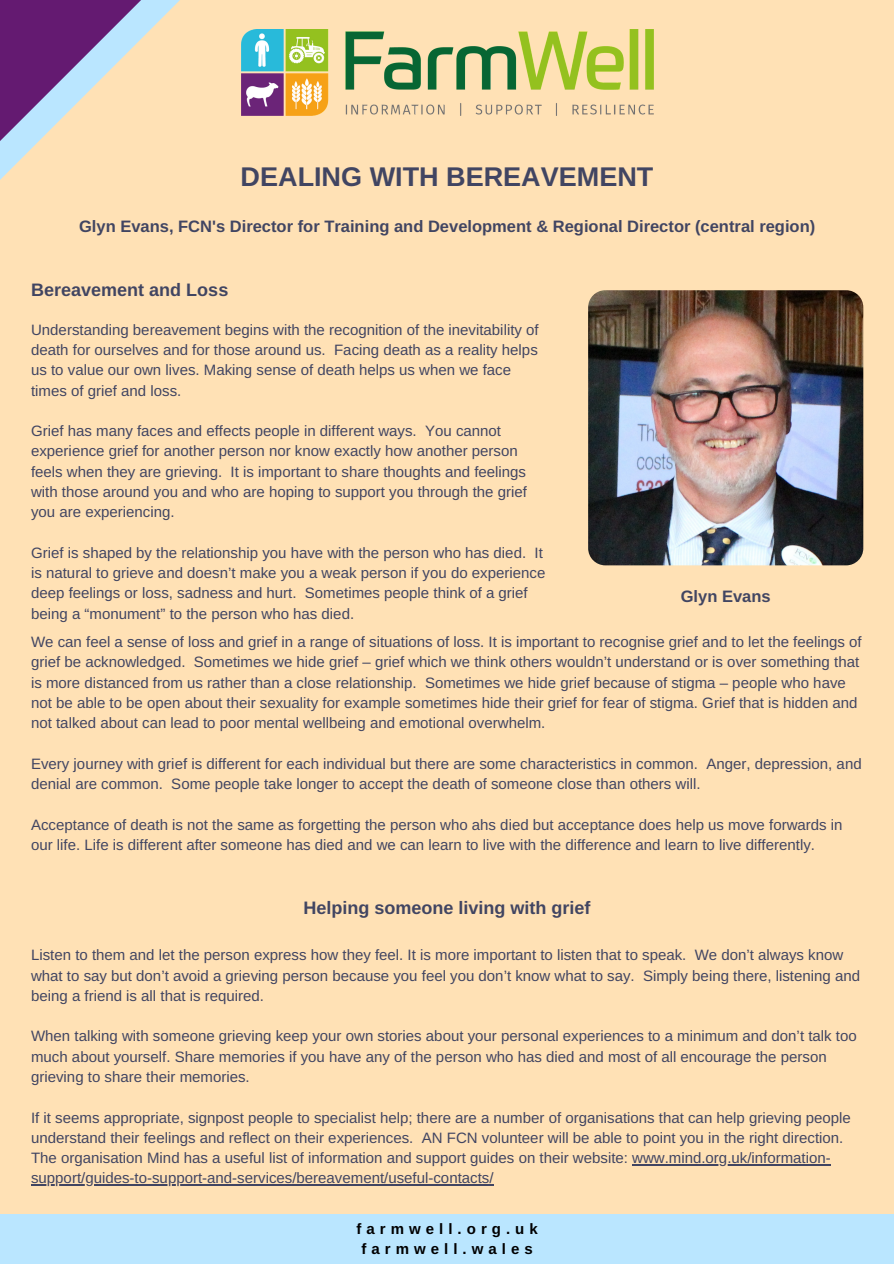
<style>
.page{position:relative;width:894px;height:1264px;background:#fff}
.page>*{position:absolute;margin:0;border:0;box-sizing:border-box;transform-origin:0 0}
.t1{font:700 27px "Arimo";color:#414562}
.t2{font:700 18px "Arimo";color:#414562}
.t3{font:700 16.5px "Arimo";color:#414562}
.t4{font:15px/20.2px "Arimo";color:#414562}
.t5{font:700 15px/20.2px "Arimo";letter-spacing:.335em;color:#000;text-align:center}
</style>
<div class="page">
<div style="left:0;top:0;width:893px;height:1263px;background:#ffe1b5"></div>
<div style="left:0;top:1213px;width:893px;height:50px;background:#bae6ff"></div>
<img style="left:281px;top:29px;width:372px;height:87px">
<svg style="left:268px;top:29px;width:13px;height:87px"></svg>
<svg style="left:0;top:0;width:268px;height:180px"></svg>
<hr style="left:632px;top:1164px;width:198px;height:1px;background:#414562">
<hr style="left:31px;top:1184px;width:462px;height:1px;background:#414562">
<img style="left:588px;top:290px;width:275px;height:275px;border-radius:17px">
<h1 class="t1" style="left:240px;top:162px;width:414px">DEALING WITH BEREAVEMENT</h1>
<p class="t3" style="left:79px;top:217px;width:737px">Glyn Evans, FCN's Director for Training and Development &amp; Regional Director (central region)</p>
<p class="t2" style="left:31px;top:279px;width:199px">Bereavement and Loss</p>
<p class="t4" style="left:31px;top:319px;width:509px">Understanding bereavement begins with the recognition of the inevitability of death for ourselves and for those around us. Facing death as a reality helps us to value our own lives. Making sense of death helps us when we face times of grief and loss.</p>
<p class="t4" style="left:31px;top:421px;width:497px">Grief has many faces and effects people in different ways. You cannot experience grief for another person nor know exactly how another person feels when they are grieving. It is important to share thoughts and feelings with those around you and who are hoping to support you through the grief you are experiencing.</p>
<p class="t4" style="left:31px;top:542px;width:515px">Grief is shaped by the relationship you have with the person who has died. It is natural to grieve and doesn’t make you a weak person if you do experience deep feelings or loss, sadness and hurt. Sometimes people think of a grief being a “monument” to the person who has died.</p>
<p class="t3" style="left:680px;top:587px;width:91px">Glyn Evans</p>
<p class="t4" style="left:31px;top:631px;width:831px">We can feel a sense of loss and grief in a range of situations of loss. It is important to recognise grief and to let the feelings of grief be acknowledged. Sometimes we hide grief – grief which we think others wouldn’t understand or is over something that is more distanced from us rather than a close relationship. Sometimes we hide grief because of stigma – people who have not be able to be open about their sexuality for example sometimes hide their grief for fear of stigma. Grief that is hidden and not talked about can lead to poor mental wellbeing and emotional overwhelm.</p>
<p class="t4" style="left:31px;top:753px;width:831px">Every journey with grief is different for each individual but there are some characteristics in common. Anger, depression, and denial are common. Some people take longer to accept the death of someone close than others will.</p>
<p class="t4" style="left:31px;top:814px;width:812px">Acceptance of death is not the same as forgetting the person who ahs died but acceptance does help us move forwards in our life. Life is different after someone has died and we can learn to live with the difference and learn to live differently.</p>
<p class="t2" style="left:303px;top:897px;width:288px">Helping someone living with grief</p>
<p class="t4" style="left:31px;top:944px;width:830px">Listen to them and let the person express how they feel. It is more important to listen that to speak. We don’t always know what to say but don’t avoid a grieving person because you feel you don’t know what to say. Simply being there, listening and being a friend is all that is required.</p>
<p class="t4" style="left:31px;top:1026px;width:826px">When talking with someone grieving keep your own stories about your personal experiences to a minimum and don’t talk too much about yourself. Share memories if you have any of the person who has died and most of all encourage the person grieving to share their memories.</p>
<p class="t4" style="left:31px;top:1107px;width:821px">If it seems appropriate, signpost people to specialist help; there are a number of organisations that can help grieving people understand their feelings and reflect on their experiences. AN FCN volunteer will be able to point you in the right direction.<br>The organisation Mind has a useful list of information and support guides on their website: www.mind.org.uk/information&shy;support/guides-to-support-and-services/bereavement/useful-contacts/</p>
<p class="t5" style="left:356px;top:1218px;width:183px">farmwell.org.uk farmwell.wales</p>
</div>
